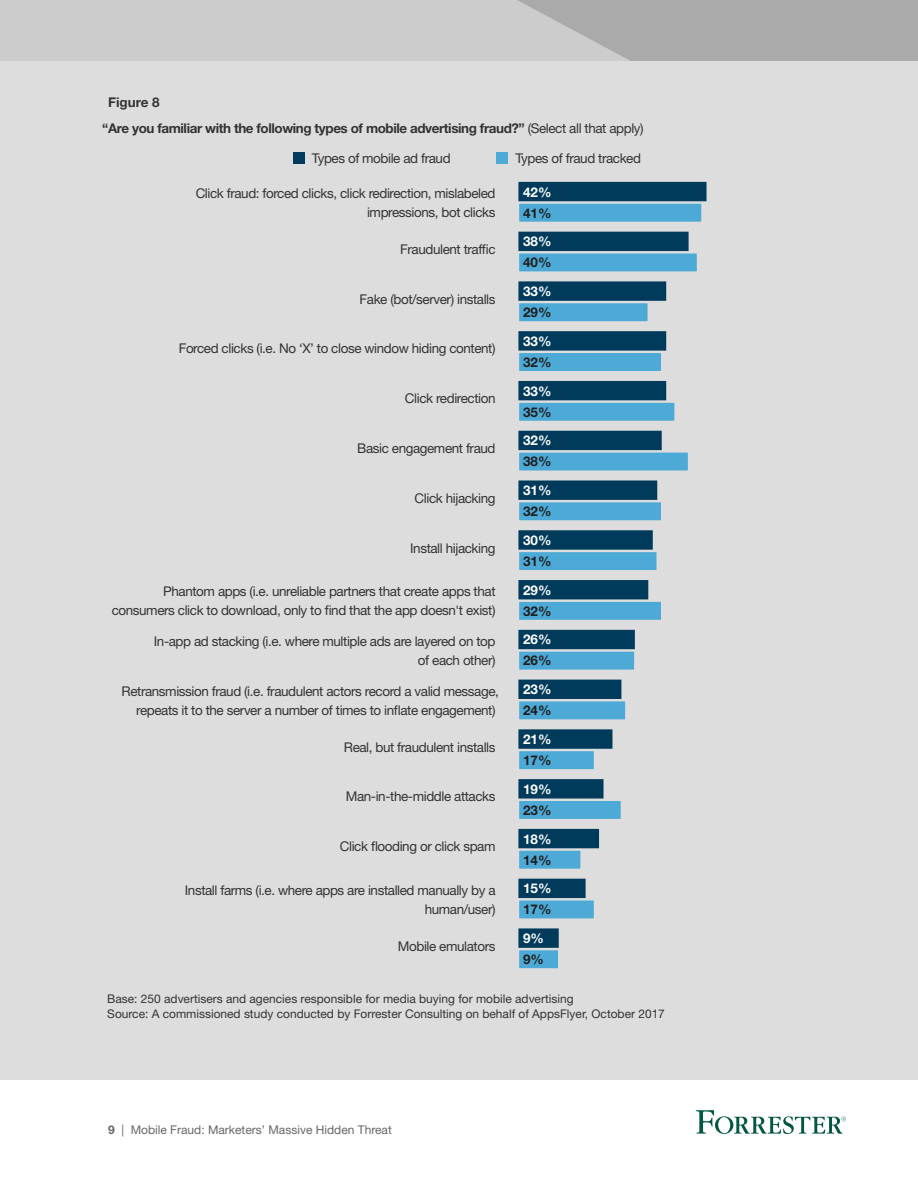
<style>
.page{position:relative;width:918px;height:1188px;background:#fff}
.page>*{position:absolute;margin:0;border:0;box-sizing:border-box;transform-origin:0 0}
.t1{font:13.5px/18.6px "Helvetica Neue LT Std";letter-spacing:-.03em;color:#333;text-align:right}
.t2{font:700 13.5px "Helvetica Neue LT Std";letter-spacing:-.03em;color:#333}
.t3{font:700 13.5px "Helvetica Neue LT Std";color:#1e1e1e}
.t4{font:700 13.5px "Helvetica Neue LT Std";color:#fff}
.t5{font:12px/15px "Helvetica Neue LT Std";color:#333}
.t6{font:12px "Helvetica Neue LT Std";color:#666}
.s1{font-weight:400}
.s2{font-weight:700}
</style>
<div class="page">
<div style="left:0;top:0;width:918px;height:1080px;background:#ddd"></div>
<div style="left:0;top:0;width:918px;height:61px;background:#ccc"></div>
<svg style="left:518px;top:0;width:400px;height:61px;background:#aeaeae"></svg>
<svg style="left:696px;top:1110px;width:150px;height:24px"></svg>
<div style="left:518px;top:203px;width:184px;height:19px;background:#4daad7"></div>
<div style="left:518px;top:202px;width:185px;height:21px;border:1px solid #ddd"></div>
<div style="left:518px;top:253px;width:180px;height:19px;background:#4daad7"></div>
<div style="left:518px;top:252px;width:180px;height:21px;border:1px solid #ddd"></div>
<div style="left:518px;top:303px;width:130px;height:19px;background:#4daad7"></div>
<div style="left:518px;top:302px;width:131px;height:21px;border:1px solid #ddd"></div>
<div style="left:518px;top:352px;width:144px;height:20px;background:#4daad7"></div>
<div style="left:518px;top:352px;width:144px;height:20px;border:1px solid #ddd"></div>
<div style="left:518px;top:402px;width:157px;height:19px;background:#4daad7"></div>
<div style="left:518px;top:401px;width:158px;height:21px;border:1px solid #ddd"></div>
<div style="left:518px;top:452px;width:171px;height:19px;background:#4daad7"></div>
<div style="left:518px;top:451px;width:171px;height:21px;border:1px solid #ddd"></div>
<div style="left:518px;top:502px;width:144px;height:19px;background:#4daad7"></div>
<div style="left:518px;top:501px;width:144px;height:21px;border:1px solid #ddd"></div>
<div style="left:518px;top:551px;width:139px;height:20px;background:#4daad7"></div>
<div style="left:518px;top:551px;width:140px;height:21px;border:1px solid #ddd"></div>
<div style="left:518px;top:601px;width:144px;height:20px;background:#4daad7"></div>
<div style="left:518px;top:600px;width:144px;height:21px;border:1px solid #ddd"></div>
<div style="left:518px;top:651px;width:117px;height:19px;background:#4daad7"></div>
<div style="left:518px;top:650px;width:118px;height:21px;border:1px solid #ddd"></div>
<div style="left:518px;top:701px;width:108px;height:19px;background:#4daad7"></div>
<div style="left:518px;top:700px;width:109px;height:21px;border:1px solid #ddd"></div>
<div style="left:518px;top:750px;width:77px;height:20px;background:#4daad7"></div>
<div style="left:518px;top:750px;width:77px;height:21px;border:1px solid #ddd"></div>
<div style="left:518px;top:800px;width:103px;height:20px;background:#4daad7"></div>
<div style="left:518px;top:799px;width:104px;height:21px;border:1px solid #ddd"></div>
<div style="left:518px;top:850px;width:63px;height:19px;background:#4daad7"></div>
<div style="left:518px;top:849px;width:64px;height:21px;border:1px solid #ddd"></div>
<div style="left:518px;top:900px;width:77px;height:19px;background:#4daad7"></div>
<div style="left:518px;top:899px;width:77px;height:21px;border:1px solid #ddd"></div>
<div style="left:518px;top:950px;width:41px;height:19px;background:#4daad7"></div>
<div style="left:518px;top:949px;width:41px;height:21px;border:1px solid #ddd"></div>
<div style="left:293px;top:152px;width:12px;height:12px;background:#003b5c"></div>
<div style="left:496px;top:152px;width:12px;height:12px;background:#4daad7"></div>
<svg style="left:518px;top:181px;width:189px;height:22px;background:#1a4e6b"></svg>
<svg style="left:518px;top:231px;width:172px;height:22px;background:#1c4f6c"></svg>
<svg style="left:518px;top:281px;width:149px;height:20px;background:#084160"></svg>
<svg style="left:518px;top:331px;width:149px;height:20px;background:#084160"></svg>
<svg style="left:518px;top:381px;width:150px;height:21px;background:#144967"></svg>
<svg style="left:518px;top:430px;width:145px;height:22px;background:#1c4f6c"></svg>
<svg style="left:518px;top:480px;width:140px;height:20px;background:#084160"></svg>
<svg style="left:518px;top:530px;width:135px;height:20px;background:#074060"></svg>
<svg style="left:518px;top:580px;width:132px;height:21px;background:#144967"></svg>
<svg style="left:518px;top:629px;width:118px;height:22px;background:#1c506c"></svg>
<div style="left:518px;top:679px;width:104px;height:20px;background:#003b5c"></div>
<svg style="left:518px;top:729px;width:95px;height:20px;background:#084161"></svg>
<svg style="left:518px;top:779px;width:87px;height:21px;background:#154a68"></svg>
<svg style="left:518px;top:828px;width:81px;height:22px;background:#1b4e6b"></svg>
<svg style="left:518px;top:878px;width:69px;height:22px;background:#1f516e"></svg>
<svg style="left:518px;top:928px;width:41px;height:20px"></svg>
<p class="t2" style="left:108px;top:94px;width:53px">Figure 8</p>
<p class="t2" style="left:102px;top:120px;width:543px">“Are you familiar with the following types of mobile advertising fraud?” <span class="s1">(Select all that apply)</span></p>
<p class="t1" style="left:312px;top:148px;width:140px">Types of mobile ad fraud</p>
<p class="t1" style="left:515px;top:148px;width:127px">Types of fraud tracked</p>
<p class="t1" style="left:196px;top:184px;width:301px">Click fraud: forced clicks, click redirection, mislabeled impressions, bot clicks</p>
<p class="t1" style="left:400px;top:240px;width:97px">Fraudulent traffic</p>
<p class="t1" style="left:360px;top:289px;width:137px">Fake (bot/server) installs</p>
<p class="t1" style="left:179px;top:339px;width:318px">Forced clicks (i.e. No ‘X’ to close window hiding content)</p>
<p class="t1" style="left:405px;top:389px;width:92px">Click redirection</p>
<p class="t1" style="left:357px;top:439px;width:140px">Basic engagement fraud</p>
<p class="t1" style="left:415px;top:489px;width:82px">Click hijacking</p>
<p class="t1" style="left:410px;top:538px;width:87px">Install hijacking</p>
<p class="t1" style="left:112px;top:582px;width:385px">Phantom apps (i.e. unreliable partners that create apps that consumers click to download, only to find that the app doesn't exist)</p>
<p class="t1" style="left:154px;top:632px;width:343px">In-app ad stacking (i.e. where multiple ads are layered on top of each other)</p>
<p class="t1" style="left:122px;top:682px;width:379px">Retransmission fraud (i.e. fraudulent actors record a valid message, repeats it to the server a number of times to inflate engagement)</p>
<p class="t1" style="left:344px;top:737px;width:153px">Real, but fraudulent installs</p>
<p class="t1" style="left:346px;top:787px;width:151px">Man-in-the-middle attacks</p>
<p class="t1" style="left:340px;top:837px;width:157px">Click flooding or click spam</p>
<p class="t1" style="left:185px;top:881px;width:312px">Install farms (i.e. where apps are installed manually by a human/user)</p>
<p class="t1" style="left:398px;top:936px;width:99px">Mobile emulators</p>
<p class="t4" style="left:523px;top:183px;width:30px">42%</p>
<p class="t3" style="left:523px;top:204px;width:30px">41%</p>
<p class="t4" style="left:523px;top:233px;width:30px">38%</p>
<p class="t3" style="left:523px;top:254px;width:30px">40%</p>
<p class="t4" style="left:523px;top:283px;width:30px">33%</p>
<p class="t3" style="left:523px;top:304px;width:30px">29%</p>
<p class="t4" style="left:523px;top:333px;width:30px">33%</p>
<p class="t3" style="left:523px;top:354px;width:30px">32%</p>
<p class="t4" style="left:523px;top:382px;width:30px">33%</p>
<p class="t3" style="left:523px;top:403px;width:30px">35%</p>
<p class="t4" style="left:523px;top:432px;width:30px">32%</p>
<p class="t3" style="left:523px;top:453px;width:30px">38%</p>
<p class="t4" style="left:523px;top:482px;width:30px">31%</p>
<p class="t3" style="left:523px;top:503px;width:30px">32%</p>
<p class="t4" style="left:523px;top:532px;width:30px">30%</p>
<p class="t3" style="left:523px;top:553px;width:30px">31%</p>
<p class="t4" style="left:523px;top:582px;width:30px">29%</p>
<p class="t3" style="left:523px;top:603px;width:30px">32%</p>
<p class="t4" style="left:523px;top:631px;width:30px">26%</p>
<p class="t3" style="left:523px;top:652px;width:30px">26%</p>
<p class="t4" style="left:523px;top:681px;width:30px">23%</p>
<p class="t3" style="left:523px;top:702px;width:30px">24%</p>
<p class="t4" style="left:523px;top:731px;width:30px">21%</p>
<p class="t3" style="left:523px;top:752px;width:30px">17%</p>
<p class="t4" style="left:523px;top:781px;width:30px">19%</p>
<p class="t3" style="left:523px;top:802px;width:30px">23%</p>
<p class="t4" style="left:523px;top:830px;width:30px">18%</p>
<p class="t3" style="left:523px;top:851px;width:30px">14%</p>
<p class="t4" style="left:523px;top:880px;width:30px">15%</p>
<p class="t3" style="left:523px;top:901px;width:30px">17%</p>
<p class="t4" style="left:523px;top:930px;width:22px">9%</p>
<p class="t3" style="left:523px;top:951px;width:22px">9%</p>
<p class="t5" style="left:107px;top:991px;width:559px">Base: 250 advertisers and agencies responsible for media buying for mobile advertising<br>Source: A commissioned study conducted by Forrester Consulting on behalf of AppsFlyer, October 2017</p>
<p class="t6" style="left:108px;top:1123px;width:285px"><span class="s2">9</span> | Mobile Fraud: Marketers’ Massive Hidden Threat</p>
</div>
